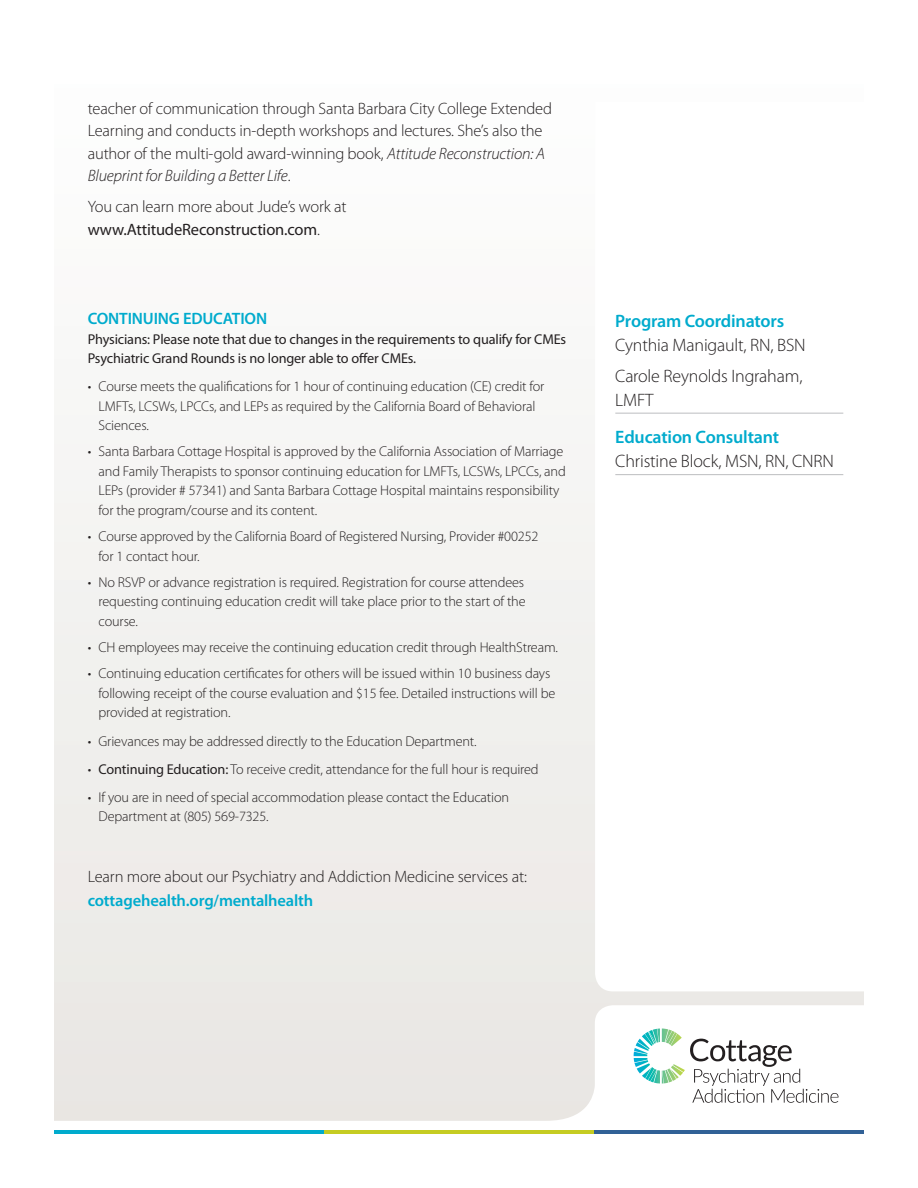
<style>
.page{position:relative;width:918px;height:1188px;background:#fff}
.page>*{position:absolute;margin:0;border:0;box-sizing:border-box;transform-origin:0 0}
.t1{font:300 18px/30.8px "Myriad Pro";letter-spacing:-.01em;color:#231f20}
.t2{font:600 18px "Myriad Pro";letter-spacing:-.01em;color:#00abcd}
.t3{font:300 16.5px/22.5px "Myriad Pro";letter-spacing:-.01em;color:#231f20}
.t4{font:600 16.5px "Myriad Pro";letter-spacing:-.01em;color:#00abcd}
.t5{font:300 14.25px/19.5px "Myriad Pro";letter-spacing:-.01em;color:#231f20}
.t6{font:14.25px/19.5px "Myriad Pro";letter-spacing:-.01em;color:#231f20}
.s1{font-style:italic}
.s2{font-weight:400}
</style>
<div class="page">
<div style="left:54px;top:54px;width:810px;height:1080px;background:#f5f4f2"></div>
<svg style="left:54px;top:1005px;width:810px;height:126px;fill:#eae8e5"></svg>
<svg style="left:634px;top:1028px;width:205px;height:75px"></svg>
<hr style="left:54px;top:1131px;width:270px;height:3px;background:#00abcd">
<hr style="left:324px;top:1131px;width:270px;height:3px;background:#c5cc22">
<hr style="left:594px;top:1131px;width:270px;height:3px;background:#316196">
<div style="left:595px;top:102px;width:269px;height:889px;background:#fff"></div>
<hr style="left:615px;top:413px;width:228px;height:1px;background:#bcbdc0">
<hr style="left:615px;top:474px;width:228px;height:1px;background:#bcbdc0">
<p class="t3" style="left:88px;top:97px;width:466px">teacher of communication through Santa Barbara City College Extended Learning and conducts in-depth workshops and lectures. She’s also the author of the multi-gold award-winning book, <span class="s1">Attitude Reconstruction: A Blueprint for Building a Better Life</span>.</p>
<p class="t3" style="left:88px;top:196px;width:260px">You can learn more about Jude’s work at <span class="s2">www.AttitudeReconstruction.com</span>.</p>
<p class="t4" style="left:88px;top:309px;width:181px">CONTINUING EDUCATION</p>
<p class="t6" style="left:88px;top:329px;width:480px">Physicians: Please note that due to changes in the requirements to qualify for CMEs<br>Psychiatric Grand Rounds is no longer able to offer CMEs.</p>
<p class="t5" style="left:99px;top:377px;width:447px;text-indent:-11px">• Course meets the qualifications for 1 hour of continuing education (CE) credit for<br>LMFTs, LCSWs, LPCCs, and LEPs as required by the California Board of Behavioral<br>Sciences.</p>
<p class="t5" style="left:99px;top:442px;width:469px;text-indent:-11px">• Santa Barbara Cottage Hospital is approved by the California Association of Marriage and Family Therapists to sponsor continuing education for LMFTs, LCSWs, LPCCs, and LEPs (provider # 57341) and Santa Barbara Cottage Hospital maintains responsibility for the program/course and its content.</p>
<p class="t5" style="left:99px;top:527px;width:441px;text-indent:-11px">• Course approved by the California Board of Registered Nursing, Provider #00252 for 1 contact hour.</p>
<p class="t5" style="left:99px;top:573px;width:429px;text-align:justify;text-indent:-11px">• No RSVP or advance registration is required. Registration for course attendees requesting continuing education credit will take place prior to the start of the course.</p>
<p class="t5" style="left:88px;top:638px;width:472px">• CH employees may receive the continuing education credit through HealthStream.</p>
<p class="t5" style="left:99px;top:664px;width:458px;text-indent:-11px">• Continuing education certificates for others will be issued within 10 business days following receipt of the course evaluation and $15 fee. Detailed instructions will be provided at registration.</p>
<p class="t5" style="left:88px;top:731px;width:390px">• Grievances may be addressed directly to the Education Department.</p>
<p class="t5" style="left:88px;top:759px;width:452px">• <span class="s2">Continuing Education:</span> To receive credit, attendance for the full hour is required</p>
<p class="t5" style="left:99px;top:788px;width:412px;text-indent:-11px">• If you are in need of special accommodation please contact the Education<br>Department at (805) 569-7325.</p>
<p class="t3" style="left:88px;top:866px;width:441px">Learn more about our Psychiatry and Addiction Medicine services at:</p>
<p class="t4" style="left:88px;top:891px;width:227px">cottagehealth.org/mentalhealth</p>
<p class="t2" style="left:615px;top:311px;width:170px">Program Coordinators</p>
<p class="t1" style="left:615px;top:330px;width:192px">Cynthia Manigault, RN, BSN<br>Carole Reynolds Ingraham,</p>
<p class="t1" style="left:615px;top:385px;width:40px">LMFT</p>
<p class="t2" style="left:615px;top:427px;width:165px">Education Consultant</p>
<p class="t1" style="left:615px;top:446px;width:220px">Christine Block, MSN, RN, CNRN</p>
</div>
